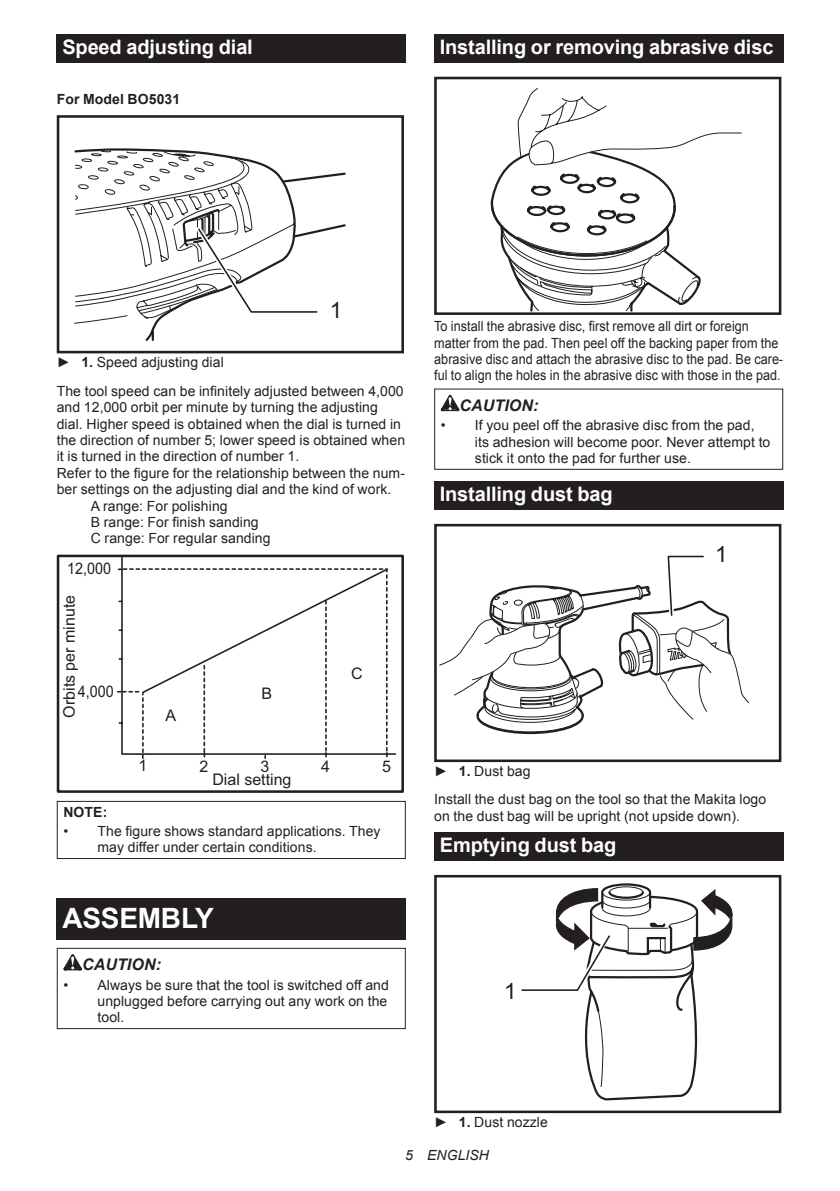
<style>
.page{position:relative;width:840px;height:1191px;background:#fff}
.page>*{position:absolute;margin:0;border:0;box-sizing:border-box;transform-origin:0 0}
.t1{font:700 28px "Arial";letter-spacing:-.01em;color:#fff}
.t2{font:22.4px "Arial";color:#231f20}
.t3{font:700 20px "Arial";letter-spacing:-.01em;color:#fff}
.t4{font:16px/12.8px "Arial";color:#231f20}
.t5{font:italic 700 16px "Arial";letter-spacing:.005em;color:#231f20}
.t6{font:16px "Arial";color:#231f20;scale:.9 1}
.t7{font:14px/16.4px "Arial";letter-spacing:.005em;color:#231f20}
.t8{font:14px/16.4px "Arial";letter-spacing:.005em;color:#231f20;scale:.9 1}
.t9{font:700 14px "Arial";letter-spacing:.005em;color:#231f20}
.t10{font:italic 14px "Arial";letter-spacing:.005em;color:#231f20}
.s1{font-weight:700}
</style>
<div class="page">
<div style="left:57px;top:34px;width:348px;height:29px;background:#231f20"></div>
<div style="left:57px;top:115px;width:347px;height:238px;border:3px solid #231f20"></div>
<svg style="left:74px;top:148px;width:272px;height:193px"></svg>
<svg style="left:117px;top:567px;width:271px;height:192px"></svg>
<div style="left:57px;top:554px;width:347px;height:239px;border:3px solid #231f20"></div>
<div style="left:57px;top:801px;width:348px;height:58px;border:1px solid #231f20"></div>
<div style="left:57px;top:898px;width:348px;height:41px;background:#231f20"></div>
<svg style="left:63px;top:954px;width:19px;height:16px"></svg>
<div style="left:57px;top:947px;width:348px;height:82px;border:1px solid #231f20"></div>
<div style="left:434px;top:34px;width:348px;height:29px;background:#231f20"></div>
<svg style="left:490px;top:88px;width:251px;height:223px"></svg>
<div style="left:434px;top:77px;width:347px;height:238px;border:3px solid #231f20"></div>
<svg style="left:440px;top:395px;width:19px;height:16px"></svg>
<div style="left:434px;top:388px;width:348px;height:82px;border:1px solid #231f20"></div>
<div style="left:434px;top:481px;width:348px;height:28px;background:#231f20"></div>
<svg style="left:439px;top:555px;width:310px;height:180px"></svg>
<div style="left:434px;top:524px;width:347px;height:238px;border:3px solid #231f20"></div>
<div style="left:434px;top:832px;width:348px;height:28px;background:#231f20"></div>
<svg style="left:521px;top:883px;width:211px;height:218px"></svg>
<div style="left:434px;top:875px;width:347px;height:238px;border:3px solid #231f20"></div>
<h3 class="t3" style="left:62px;top:34px;width:192px">Speed adjusting dial</h3>
<p class="t9" style="left:57px;top:90px;width:125px">For Model BO5031</p>
<h3 class="t3" style="left:439px;top:34px;width:335px">Installing or removing abrasive disc</h3>
<h2 class="t2" style="left:329px;top:295px;width:14px">1</h2>
<p class="t7" style="left:57px;top:348px;width:348px;line-height:28.8px">► <span class="s1">1.</span> Speed adjusting dial<br>The tool speed can be infinitely adjusted between 4,000</p>
<p class="t7" style="left:57px;top:399px;width:322px">and 12,000 orbit per minute by turning the adjusting</p>
<p class="t7" style="left:57px;top:415px;width:345px">dial. Higher speed is obtained when the dial is turned in</p>
<p class="t7" style="left:57px;top:432px;width:349px">the direction of number 5; lower speed is obtained when</p>
<p class="t7" style="left:57px;top:448px;width:244px">it is turned in the direction of number 1.</p>
<p class="t7" style="left:57px;top:465px;width:349px">Refer to the figure for the relationship between the num-</p>
<p class="t7" style="left:57px;top:481px;width:336px">ber settings on the adjusting dial and the kind of work.</p>
<p class="t7" style="left:91px;top:497px;width:138px">A range: For polishing</p>
<p class="t7" style="left:91px;top:514px;width:169px">B range: For finish sanding</p>
<p class="t7" style="left:91px;top:530px;width:181px">C range: For regular sanding</p>
<p class="t6" style="left:67px;top:557px;width:50px">12,000</p>
<p class="t4" style="left:63px;top:717px;width:124px;rotate:-90deg">Orbits per minute</p>
<p class="t6" style="left:78px;top:680px;width:41px">4,000</p>
<p class="t4" style="left:165px;top:709px;width:12px">A</p>
<p class="t4" style="left:261px;top:686px;width:12px">B</p>
<p class="t4" style="left:138px;top:759px;width:10px">1</p>
<p class="t4" style="left:199px;top:760px;width:10px">2</p>
<p class="t4" style="left:212px;top:760px;width:81px;text-indent:48px">3<br>Dial setting</p>
<p class="t4" style="left:351px;top:667px;width:13px">C</p>
<p class="t4" style="left:321px;top:760px;width:10px">4</p>
<p class="t4" style="left:382px;top:760px;width:10px">5</p>
<p class="t9" style="left:63px;top:802px;width:45px">NOTE:</p>
<p class="t7" style="left:97px;top:823px;width:284px;text-indent:-34px">• The figure shows standard applications. They may differ under certain conditions.</p>
<h1 class="t1" style="left:62px;top:900px;width:153px">ASSEMBLY</h1>
<p class="t5" style="left:82px;top:954px;width:80px">CAUTION:</p>
<p class="t7" style="left:97px;top:976px;width:293px;text-align:justify;text-indent:-34px">• Always be sure that the tool is switched off and unplugged before carrying out any work on the tool.</p>
<p class="t8" style="left:434px;top:318px;width:389px">To install the abrasive disc, first remove all dirt or foreign matter from the pad. Then peel off the backing paper from the abrasive disc and attach the abrasive disc to the pad. Be care&shy;ful to align the holes in the abrasive disc with those in the pad.</p>
<p class="t5" style="left:459px;top:395px;width:80px">CAUTION:</p>
<p class="t7" style="left:474px;top:417px;width:297px;text-indent:-34px">• If you peel off the abrasive disc from the pad, its adhesion will become poor. Never attempt to stick it onto the pad for further use.</p>
<h3 class="t3" style="left:439px;top:481px;width:174px">Installing dust bag</h3>
<h2 class="t2" style="left:714px;top:539px;width:14px">1</h2>
<p class="t7" style="left:434px;top:756px;width:333px;line-height:28.8px">► <span class="s1">1.</span> Dust bag<br>Install the dust bag on the tool so that the Makita logo</p>
<p class="t7" style="left:434px;top:808px;width:307px">on the dust bag will be upright (not upside down).</p>
<h3 class="t3" style="left:439px;top:832px;width:178px">Emptying dust bag</h3>
<h2 class="t2" style="left:504px;top:976px;width:14px">1</h2>
<p class="t7" style="left:434px;top:1113px;width:115px">► <span class="s1">1.</span> Dust nozzle</p>
<p class="t10" style="left:405px;top:1146px;width:85px">5 ENGLISH</p>
</div>
